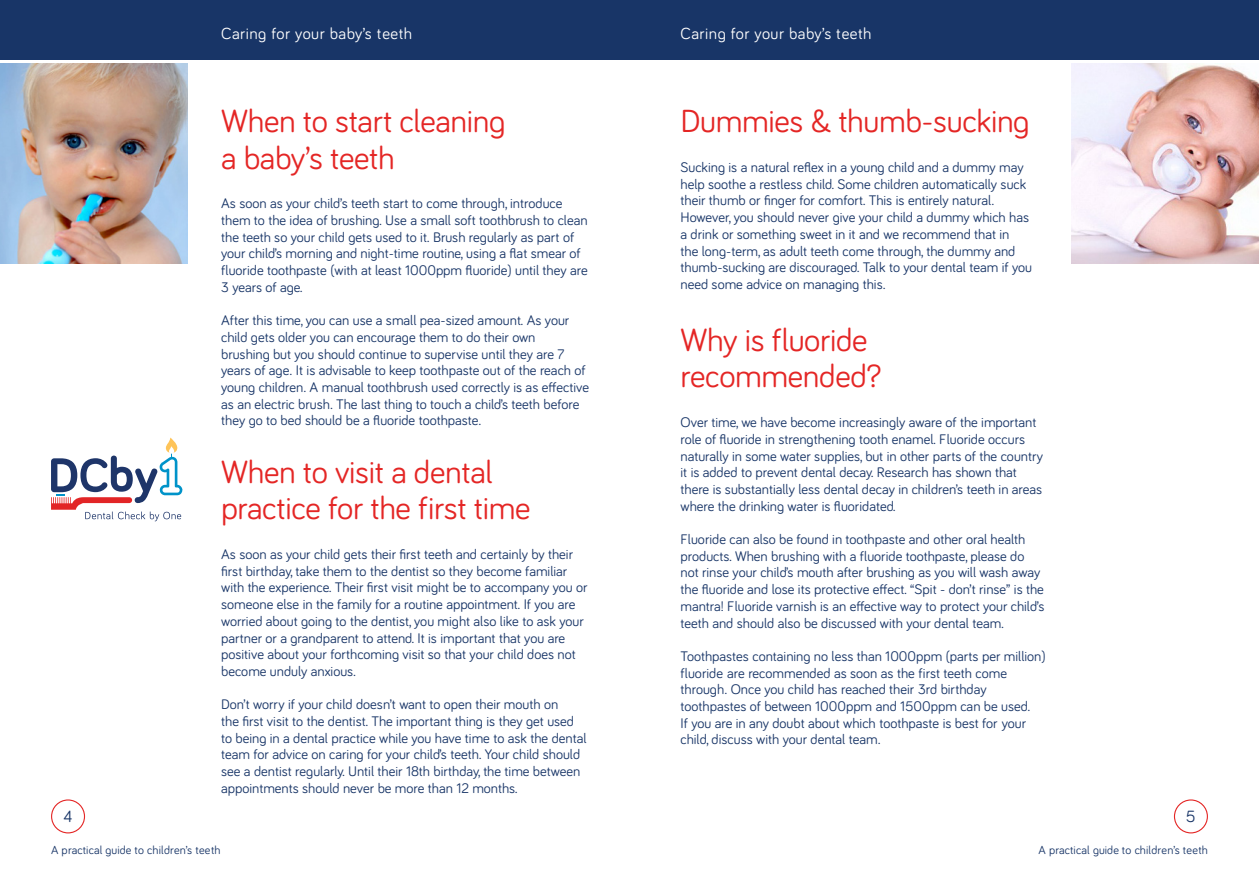
<style>
.page{position:relative;width:1259px;height:893px;background:#fff}
.page>*{position:absolute;margin:0;border:0;box-sizing:border-box;transform-origin:0 0}
.t1{font:33px "Bariol";letter-spacing:-.01em;color:#e42625}
.Intro_copy{font:16.8px "Bariol";color:#183567}
.t2{font:16.5px "Bariol";letter-spacing:.03em;color:#fff}
.t3{font:14.25px/16.6px "Bariol";color:#183567}
.t4{font:12px "Bariol";letter-spacing:.005em;color:#183567}
</style>
<div class="page">
<img style="left:0;top:64px;width:187px;height:200px">
<img style="left:1071px;top:64px;width:188px;height:200px">
<div style="left:0;top:0;width:629px;height:60px;background:#183567"></div>
<div style="left:629px;top:0;width:630px;height:60px;background:#183567"></div>
<div style="left:1174px;top:799px;width:34px;height:34px;border:1px solid #e42625;border-radius:50%"></div>
<div style="left:51px;top:799px;width:34px;height:34px;border:1px solid #e42625;border-radius:50%"></div>
<svg style="left:51px;top:438px;width:131px;height:83px"></svg>
<p class="t2" style="left:221px;top:22px;width:192px">Caring for your baby’s teeth</p>
<p class="t2" style="left:680px;top:22px;width:192px">Caring for your baby’s teeth</p>
<p class="t1" style="left:221px;top:99px;width:286px">When to start cleaning</p>
<p class="t1" style="left:221px;top:135px;width:175px">a baby’s teeth</p>
<p class="t3" style="left:221px;top:195px;width:368px">As soon as your child’s teeth start to come through, introduce them to the idea of brushing. Use a small soft toothbrush to clean the teeth so your child gets used to it. Brush regularly as part of your child’s morning and night-time routine, using a flat smear of fluoride toothpaste (with at least 1000ppm fluoride) until they are 3 years of age.</p>
<p class="t3" style="left:221px;top:311px;width:369px">After this time, you can use a small pea-sized amount. As your child gets older you can encourage them to do their own<br>brushing but you should continue to supervise until they are 7 years of age. It is advisable to keep toothpaste out of the reach of young children. A manual toothbrush used correctly is as effective as an electric brush. The last thing to touch a child’s teeth before they go to bed should be a fluoride toothpaste.</p>
<p class="t1" style="left:221px;top:449px;width:273px">When to visit a dental</p>
<p class="t1" style="left:221px;top:486px;width:311px">practice for the first time</p>
<p class="t3" style="left:221px;top:545px;width:368px">As soon as your child gets their first teeth and certainly by their first birthday, take them to the dentist so they become familiar with the experience. Their first visit might be to accompany you or someone else in the family for a routine appointment. If you are worried about going to the dentist, you might also like to ask your partner or a grandparent to attend. It is important that you are positive about your forthcoming visit so that your child does not become unduly anxious.</p>
<p class="t3" style="left:221px;top:696px;width:367px">Don’t worry if your child doesn’t want to open their mouth on<br>the first visit to the dentist. The important thing is they get used to being in a dental practice while you have time to ask the dental team for advice on caring for your child’s teeth. Your child should see a dentist regularly. Until their 18th birthday, the time between appointments should never be more than 12 months.</p>
<p class="t1" style="left:680px;top:99px;width:350px">Dummies &amp; thumb-sucking</p>
<p class="t3" style="left:680px;top:158px;width:353px">Sucking is a natural reflex in a young child and a dummy may help soothe a restless child. Some children automatically suck their thumb or finger for comfort. This is entirely natural.<br>However, you should never give your child a dummy which has a drink or something sweet in it and we recommend that in<br>the long-term, as adult teeth come through, the dummy and thumb-sucking are discouraged. Talk to your dental team if you need some advice on managing this.</p>
<p class="t1" style="left:680px;top:318px;width:189px">Why is fluoride</p>
<p class="t1" style="left:680px;top:354px;width:203px">recommended?</p>
<p class="t3" style="left:680px;top:413px;width:364px">Over time, we have become increasingly aware of the important role of fluoride in strengthening tooth enamel. Fluoride occurs naturally in some water supplies, but in other parts of the country it is added to prevent dental decay. Research has shown that there is substantially less dental decay in children’s teeth in areas where the drinking water is fluoridated.</p>
<p class="t3" style="left:680px;top:530px;width:365px">Fluoride can also be found in toothpaste and other oral health products. When brushing with a fluoride toothpaste, please do not rinse your child’s mouth after brushing as you will wash away the fluoride and lose its protective effect. “Spit - don’t rinse” is the mantra! Fluoride varnish is an effective way to protect your child’s teeth and should also be discussed with your dental team.</p>
<p class="t3" style="left:680px;top:647px;width:366px">Toothpastes containing no less than 1000ppm (parts per million) fluoride are recommended as soon as the first teeth come through. Once you child has reached their 3rd birthday toothpastes of between 1000ppm and 1500ppm can be used.<br>If you are in any doubt about which toothpaste is best for your child, discuss with your dental team.</p>
<p class="Intro_copy" style="left:63px;top:805px;width:11px">4</p>
<p class="Intro_copy" style="left:1186px;top:805px;width:11px">5</p>
<p class="t4" style="left:51px;top:841px;width:171px">A practical guide to children’s teeth</p>
<p class="t4" style="left:1038px;top:841px;width:171px">A practical guide to children’s teeth</p>
</div>
